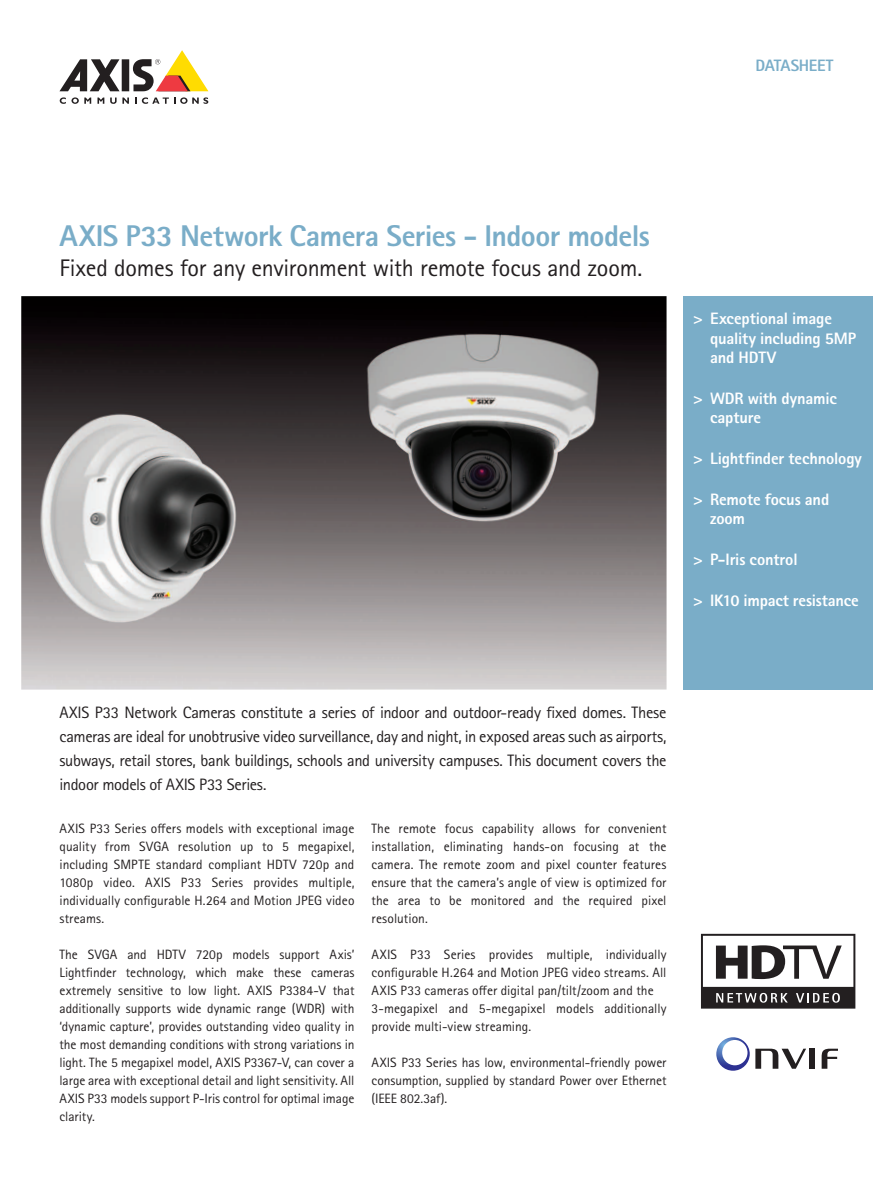
<style>
.page{position:relative;width:893px;height:1191px;background:#fff}
.page>*{position:absolute;margin:0;border:0;box-sizing:border-box;transform-origin:0 0}
.t1{font:800 30px "Rotis Sans Serif Pro";letter-spacing:-.02em;color:#7aadc8}
.t2{font:24px "Rotis Sans Serif Pro";letter-spacing:-.01em;color:#231f20}
.t3{font:16.5px/24px "Rotis Sans Serif Pro";letter-spacing:-.025em;color:#231f20;text-align:justify}
.t4{font:800 16.5px/19.5px "Rotis Sans Serif Pro";letter-spacing:-.01em;color:#fff}
.t5{font:800 16.5px "Rotis Sans Serif Pro";letter-spacing:-.02em;color:#7aadc8}
.t6{font:13.5px/18px "Rotis Sans Serif Pro";letter-spacing:.005em;color:#231f20;text-align:justify}
</style>
<div class="page">
<div style="left:122px;top:59px;width:7px;height:32px;background:#231f20"></div>
<svg style="left:60px;top:59px;width:60px;height:32px"></svg>
<svg style="left:133px;top:50px;width:75px;height:41px"></svg>
<svg style="left:60px;top:97px;width:31px;height:7px"></svg>
<svg style="left:97px;top:98px;width:7px;height:6px"></svg>
<svg style="left:110px;top:98px;width:19px;height:6px"></svg>
<svg style="left:135px;top:97px;width:73px;height:7px"></svg>
<div style="left:684px;top:296px;width:189px;height:393px;background:#7aadc8"></div>
<img style="left:21px;top:296px;width:645px;height:393px">
<svg style="left:701px;top:933px;width:154px;height:75px"></svg>
<div style="left:809px;top:1048px;width:6px;height:20px;background:#231f20"></div>
<svg style="left:822px;top:1048px;width:16px;height:20px"></svg>
<svg style="left:716px;top:1037px;width:90px;height:33px"></svg>
<p class="t5" style="left:755px;top:55px;width:80px">DATASHEET</p>
<h1 class="t1" style="left:60px;top:217px;width:592px">AXIS P33 Network Camera Series - Indoor models</h1>
<h2 class="t2" style="left:60px;top:254px;width:584px">Fixed domes for any environment with remote focus and zoom.</h2>
<p class="t4" style="left:710px;top:308px;width:147px;text-indent:-17px">&gt; Exceptional image quality including 5MP and HDTV</p>
<p class="t4" style="left:710px;top:388px;width:128px;text-indent:-17px">&gt; WDR with dynamic capture</p>
<p class="t4" style="left:693px;top:449px;width:170px">&gt; Lightfinder technology</p>
<p class="t4" style="left:710px;top:489px;width:121px;text-indent:-17px">&gt; Remote focus and zoom</p>
<p class="t4" style="left:693px;top:550px;width:106px">&gt; P-Iris control</p>
<p class="t4" style="left:693px;top:590px;width:167px">&gt; IK10 impact resistance</p>
<p class="t3" style="left:60px;top:700px;width:608px">AXIS P33 Network Cameras constitute a series of indoor and outdoor-ready fixed domes. These cameras are ideal for unobtrusive video surveillance, day and night, in exposed areas such as airports, subways, retail stores, bank buildings, schools and university campuses. This document covers the indoor models of AXIS P33 Series.</p>
<p class="t6" style="left:60px;top:819px;width:296px">AXIS P33 Series offers models with exceptional image quality from SVGA resolution up to 5 megapixel, including SMPTE standard compliant HDTV 720p and 1080p video. AXIS P33 Series provides multiple, individually configurable H.264 and Motion JPEG video streams.</p>
<p class="t6" style="left:60px;top:945px;width:296px">The SVGA and HDTV 720p models support Axis’ Lightfinder technology, which make these cameras extremely sensitive to low light. AXIS P3384-V that additionally supports wide dynamic range (WDR) with ‘dynamic capture’, provides outstanding video quality in the most demanding conditions with strong variations in light. The 5 megapixel model, AXIS P3367-V, can cover a large area with exceptional detail and light sensitivity. All AXIS P33 models support P-Iris control for optimal image clarity.</p>
<p class="t6" style="left:372px;top:819px;width:296px">The remote focus capability allows for convenient installation, eliminating hands-on focusing at the camera. The remote zoom and pixel counter features ensure that the camera’s angle of view is optimized for the area to be monitored and the required pixel resolution.</p>
<p class="t6" style="left:372px;top:945px;width:296px;text-align:left">AXIS P33 Series provides multiple, individually configurable H.264 and Motion JPEG video streams. All AXIS P33 cameras offer digital pan/tilt/zoom and the 3-megapixel and 5-megapixel models additionally provide multi-view streaming.</p>
<p class="t6" style="left:372px;top:1053px;width:296px">AXIS P33 Series has low, environmental-friendly power consumption, supplied by standard Power over Ethernet (IEEE 802.3af).</p>
</div>
